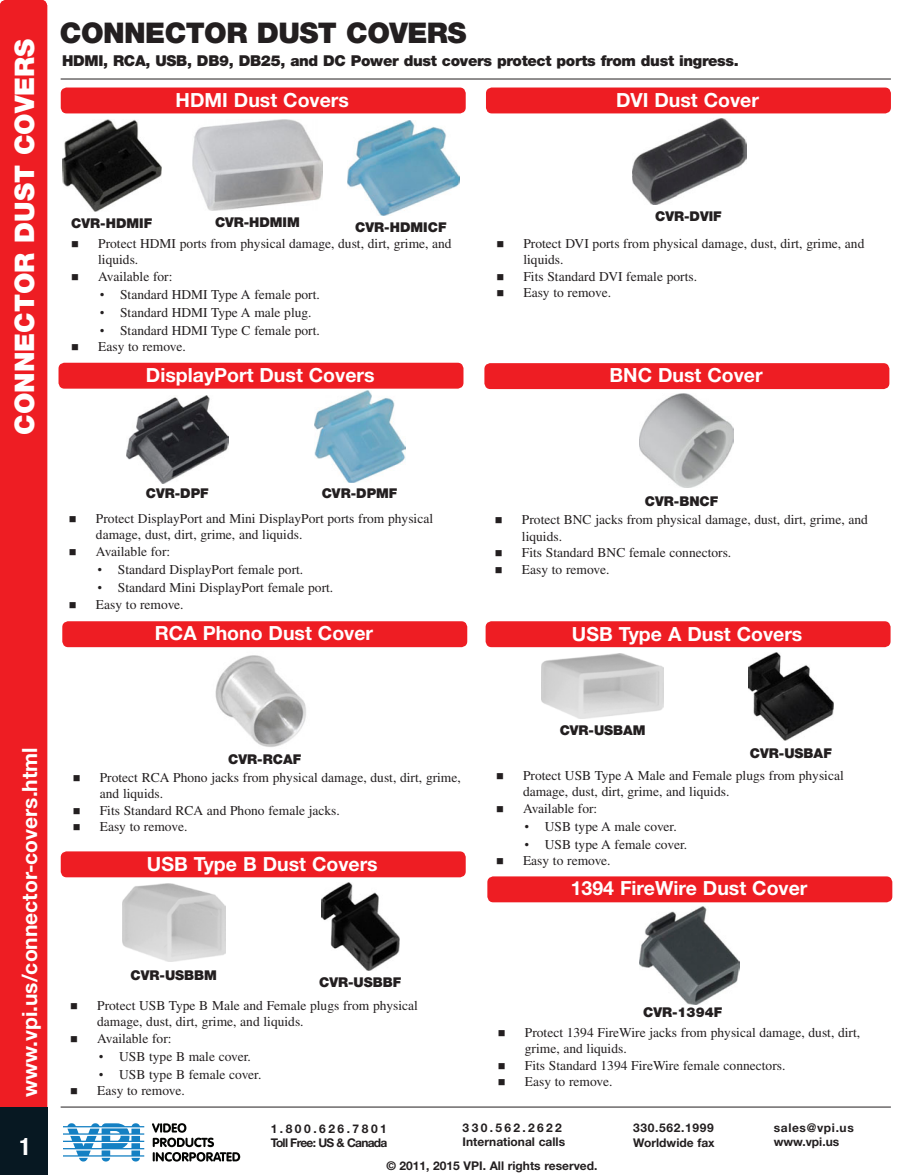
<style>
.page{position:relative;width:918px;height:1175px;background:#fff}
.page>*{position:absolute;margin:0;border:0;box-sizing:border-box;transform-origin:0 0}
.Page_Main_Header_Lef{font:900 28.5px "Helvetica Neue LT Std";letter-spacing:-.02em;color:#231f20}
.Sidebar_Brand_Left{font:900 27px "Helvetica Neue LT Std";color:#fff}
.t1{font:700 condensed 24px "Helvetica Neue LT Std";color:#fff}
.Sidebar_URL_Right{font:700 21px "Helvetica Neue LT Std";color:#fff}
.Page_Bar_Header{font:700 19.5px "Helvetica Neue LT Std";color:#fff}
.Page_Sub_Header_Left{font:900 15px "Helvetica Neue LT Std";letter-spacing:-.02em;color:#231f20}
._1st_Level_Bullet{font:13.5px/16.5px "Times LT Std";color:#231f20}
._2nd_Level_Bullet{font:13.5px "Times LT Std";color:#231f20}
.Product_Sub_Header{font:900 13.5px "Helvetica Neue LT Std";color:#231f20}
.t2{font:700 12px "Helvetica Neue LT Std";color:#231f20}
.t3{font:700 12px "Helvetica Neue LT Std";letter-spacing:.055em;color:#231f20}
.t4{font:700 12px "Helvetica Neue LT Std";letter-spacing:-.06em;color:#231f20}
.t5{font:700 12px "Helvetica Neue LT Std";letter-spacing:.21em;color:#231f20}
.t6{font:700 12px "Helvetica Neue LT Std";letter-spacing:.195em;color:#231f20}
.s1{font-family:"Times New Roman"}
</style>
<div class="page">
<svg style="left:152px;top:1123px;width:88px;height:38px"></svg>
<svg style="left:63px;top:1123px;width:81px;height:38px"></svg>
<div style="left:0;top:0;width:47px;height:1174px;background:#ee1d23;border-radius:6px"></div>
<img style="left:207px;top:647px;width:116px;height:100px">
<hr style="left:61px;top:1106px;width:830px;height:1px;background:#231f20">
<div style="left:61px;top:87px;width:405px;height:26px;background:#ee1d23;border-radius:6px"></div>
<hr style="left:61px;top:79px;width:830px;height:1px;background:#231f20">
<div style="left:486px;top:87px;width:405px;height:26px;background:#ee1d23;border-radius:6px"></div>
<div style="left:486px;top:621px;width:405px;height:26px;background:#ee1d23;border-radius:6px"></div>
<img style="left:62px;top:120px;width:99px;height:91px">
<img style="left:192px;top:120px;width:131px;height:91px">
<img style="left:541px;top:653px;width:123px;height:65px">
<img style="left:749px;top:652px;width:84px;height:88px">
<div style="left:61px;top:851px;width:405px;height:26px;background:#ee1d23;border-radius:6px"></div>
<img style="left:122px;top:883px;width:103px;height:78px">
<img style="left:321px;top:882px;width:78px;height:88px">
<img style="left:347px;top:121px;width:112px;height:95px">
<div style="left:62px;top:621px;width:405px;height:26px;background:#ee1d23;border-radius:6px"></div>
<div style="left:59px;top:363px;width:404px;height:25px;background:#ee1d23;border-radius:6px"></div>
<div style="left:484px;top:363px;width:405px;height:26px;background:#ee1d23;border-radius:6px"></div>
<div style="left:487px;top:876px;width:405px;height:26px;background:#ee1d23;border-radius:6px"></div>
<img style="left:640px;top:906px;width:100px;height:98px">
<img style="left:640px;top:393px;width:94px;height:95px">
<img style="left:314px;top:390px;width:91px;height:92px">
<img style="left:126px;top:395px;width:102px;height:88px">
<img style="left:633px;top:118px;width:114px;height:87px">
<div style="left:0;top:1107px;width:47px;height:67px;background:#071822"></div>
<p class="Sidebar_Brand_Left" style="left:8px;top:435px;width:397px;rotate:-90deg">CONNECTOR DUST COVERS</p>
<p class="Page_Main_Header_Lef" style="left:60px;top:15px;width:408px">CONNECTOR DUST COVERS</p>
<p class="Page_Sub_Header_Left" style="left:62px;top:52px;width:678px">HDMI, RCA, USB, DB9, DB25, and DC Power dust covers protect ports from dust ingress.</p>
<p class="Page_Bar_Header" style="left:176px;top:88px;width:175px">HDMI Dust Covers</p>
<p class="Page_Bar_Header" style="left:616px;top:88px;width:145px">DVI Dust Cover</p>
<p class="Product_Sub_Header" style="left:71px;top:216px;width:82px">CVR-HDMIF</p>
<p class="Product_Sub_Header" style="left:215px;top:214px;width:86px">CVR-HDMIM</p>
<p class="Product_Sub_Header" style="left:355px;top:219px;width:93px">CVR-HDMICF</p>
<p class="Product_Sub_Header" style="left:655px;top:208px;width:68px">CVR-DVIF</p>
<p class="_1st_Level_Bullet" style="left:98px;top:235px;width:355px">Protect HDMI ports from physical damage, dust, dirt, grime, and liquids.</p>
<p class="_1st_Level_Bullet" style="left:98px;top:268px;width:76px">Available for:</p>
<p class="_2nd_Level_Bullet" style="left:100px;top:287px;width:222px"><span class="s1">•</span> Standard HDMI Type A female port.</p>
<p class="_2nd_Level_Bullet" style="left:100px;top:305px;width:213px"><span class="s1">•</span> Standard HDMI Type A male plug.</p>
<p class="_2nd_Level_Bullet" style="left:100px;top:323px;width:222px"><span class="s1">•</span> Standard HDMI Type C female port.</p>
<p class="_1st_Level_Bullet" style="left:98px;top:338px;width:89px">Easy to remove.</p>
<p class="_1st_Level_Bullet" style="left:523px;top:235px;width:343px">Protect DVI ports from physical damage, dust, dirt, grime, and liquids.</p>
<p class="_1st_Level_Bullet" style="left:523px;top:268px;width:175px">Fits Standard DVI female ports.</p>
<p class="_1st_Level_Bullet" style="left:523px;top:284px;width:89px">Easy to remove.</p>
<p class="Page_Bar_Header" style="left:146px;top:362px;width:230px">DisplayPort Dust Covers</p>
<p class="Page_Bar_Header" style="left:610px;top:363px;width:155px">BNC Dust Cover</p>
<p class="Product_Sub_Header" style="left:146px;top:484px;width:65px">CVR-DPF</p>
<p class="Product_Sub_Header" style="left:322px;top:484px;width:77px">CVR-DPMF</p>
<p class="Product_Sub_Header" style="left:645px;top:493px;width:75px">CVR-BNCF</p>
<p class="_1st_Level_Bullet" style="left:96px;top:510px;width:339px">Protect DisplayPort and Mini DisplayPort ports from physical damage, dust, dirt, grime, and liquids.</p>
<p class="_1st_Level_Bullet" style="left:96px;top:543px;width:76px">Available for:</p>
<p class="_2nd_Level_Bullet" style="left:98px;top:562px;width:207px"><span class="s1">•</span> Standard DisplayPort female port.</p>
<p class="_2nd_Level_Bullet" style="left:98px;top:580px;width:237px"><span class="s1">•</span> Standard Mini DisplayPort female port.</p>
<p class="_1st_Level_Bullet" style="left:96px;top:595px;width:89px">Easy to remove.</p>
<p class="_1st_Level_Bullet" style="left:522px;top:511px;width:348px">Protect BNC jacks from physical damage, dust, dirt, grime, and liquids.</p>
<p class="_1st_Level_Bullet" style="left:522px;top:544px;width:211px">Fits Standard BNC female connectors.</p>
<p class="_1st_Level_Bullet" style="left:522px;top:561px;width:89px">Easy to remove.</p>
<p class="Page_Bar_Header" style="left:155px;top:621px;width:220px">RCA Phono Dust Cover</p>
<p class="Page_Bar_Header" style="left:572px;top:622px;width:232px">USB Type A Dust Covers</p>
<p class="Sidebar_URL_Right" style="left:17px;top:1097px;width:351px;rotate:-90deg">www.vpi.us/connector-covers.html</p>
<p class="t1" style="left:20px;top:1131px;width:13px">1</p>
<p class="Product_Sub_Header" style="left:228px;top:751px;width:74px">CVR-RCAF</p>
<p class="_1st_Level_Bullet" style="left:100px;top:768px;width:363px">Protect RCA Phono jacks from physical damage, dust, dirt, grime, and liquids.</p>
<p class="_1st_Level_Bullet" style="left:100px;top:801px;width:242px">Fits Standard RCA and Phono female jacks.</p>
<p class="_1st_Level_Bullet" style="left:100px;top:818px;width:89px">Easy to remove.</p>
<p class="Page_Bar_Header" style="left:147px;top:852px;width:232px">USB Type B Dust Covers</p>
<p class="Product_Sub_Header" style="left:131px;top:967px;width:88px">CVR-USBBM</p>
<p class="Product_Sub_Header" style="left:319px;top:974px;width:84px">CVR-USBBF</p>
<p class="_1st_Level_Bullet" style="left:97px;top:996px;width:322px">Protect USB Type B Male and Female plugs from physical damage, dust, dirt, grime, and liquids.</p>
<p class="_1st_Level_Bullet" style="left:97px;top:1029px;width:76px">Available for:</p>
<p class="_2nd_Level_Bullet" style="left:99px;top:1048px;width:154px"><span class="s1">•</span> USB type B male cover.</p>
<p class="_2nd_Level_Bullet" style="left:99px;top:1066px;width:164px"><span class="s1">•</span> USB type B female cover.</p>
<p class="_1st_Level_Bullet" style="left:97px;top:1082px;width:89px">Easy to remove.</p>
<p class="Product_Sub_Header" style="left:560px;top:722px;width:87px">CVR-USBAM</p>
<p class="Product_Sub_Header" style="left:750px;top:745px;width:83px">CVR-USBAF</p>
<p class="_1st_Level_Bullet" style="left:523px;top:766px;width:322px">Protect USB Type A Male and Female plugs from physical damage, dust, dirt, grime, and liquids.</p>
<p class="_1st_Level_Bullet" style="left:523px;top:799px;width:76px">Available for:</p>
<p class="_2nd_Level_Bullet" style="left:525px;top:818px;width:154px"><span class="s1">•</span> USB type A male cover.</p>
<p class="_2nd_Level_Bullet" style="left:525px;top:836px;width:164px"><span class="s1">•</span> USB type A female cover.</p>
<p class="_1st_Level_Bullet" style="left:523px;top:852px;width:89px">Easy to remove.</p>
<p class="Page_Bar_Header" style="left:571px;top:876px;width:238px">1394 FireWire Dust Cover</p>
<p class="Product_Sub_Header" style="left:643px;top:1004px;width:81px">CVR-1394F</p>
<p class="_1st_Level_Bullet" style="left:525px;top:1023px;width:337px">Protect 1394 FireWire jacks from physical damage, dust, dirt, grime, and liquids.</p>
<p class="_1st_Level_Bullet" style="left:525px;top:1056px;width:262px">Fits Standard 1394 FireWire female connectors.</p>
<p class="_1st_Level_Bullet" style="left:525px;top:1073px;width:89px">Easy to remove.</p>
<p class="t5" style="left:271px;top:1121px;width:118px">1.800.626.7801</p>
<p class="t4" style="left:271px;top:1135px;width:118px">Toll Free: US &amp; Canada</p>
<p class="t6" style="left:463px;top:1120px;width:101px">330.562.2622</p>
<p class="t2" style="left:463px;top:1134px;width:104px">International calls</p>
<p class="t2" style="left:386px;top:1158px;width:213px">© 2011, 2015 VPI. All rights reserved.</p>
<p class="t3" style="left:633px;top:1120px;width:82px">330.562.1999</p>
<p class="t2" style="left:633px;top:1135px;width:83px">Worldwide fax</p>
<p class="t3" style="left:774px;top:1120px;width:82px">sales@vpi.us</p>
<p class="t2" style="left:774px;top:1134px;width:67px">www.vpi.us</p>
</div>
